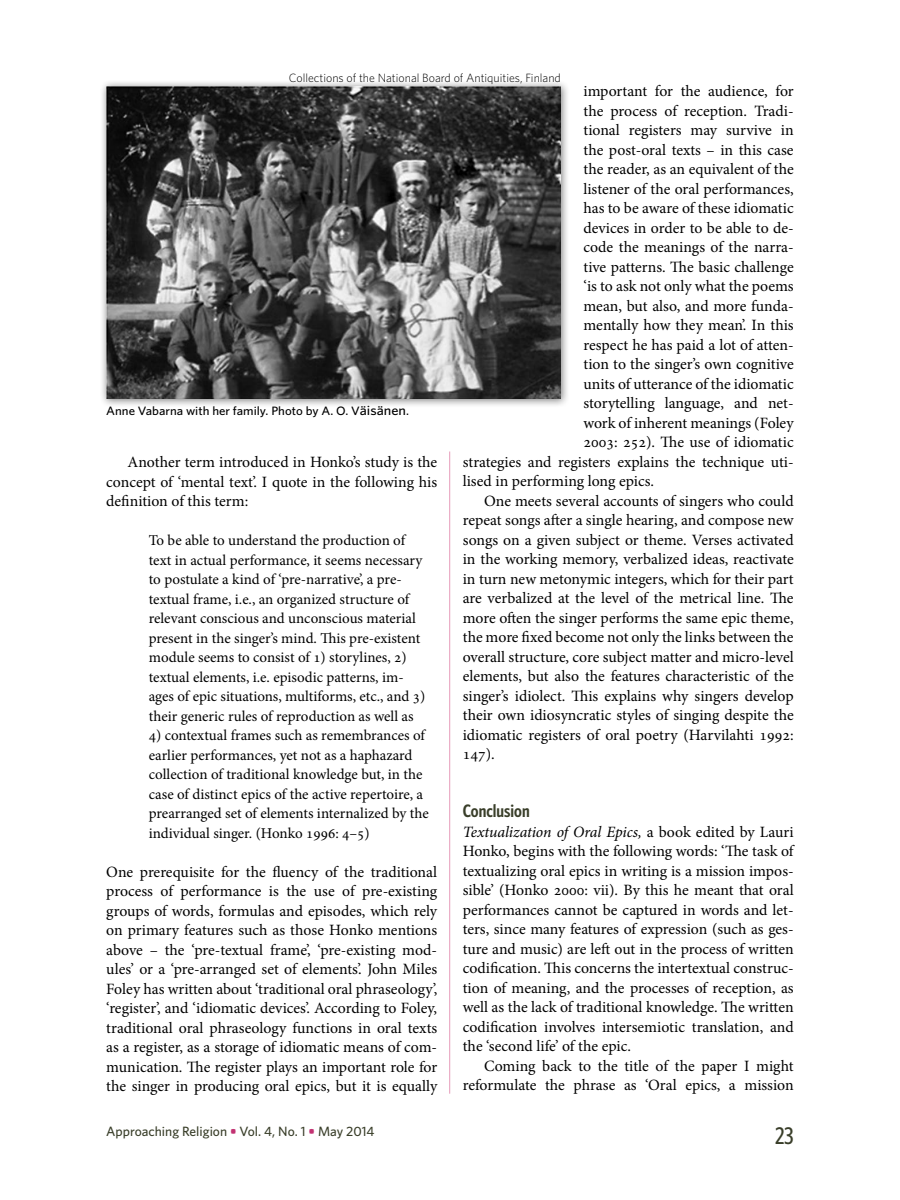
<style>
.page{position:relative;width:900px;height:1200px;background:#fff}
.page>*{position:absolute;margin:0;border:0;box-sizing:border-box;transform-origin:0 0}
.t1{font:500 24px "Whitney Condensed";color:#393e29}
.t2{font:600 18px "Whitney Condensed";color:#393e29}
.t3{font:15.75px/19.5px "Minion Pro";color:#000;text-align:justify}
.t4{font:15px/19.5px "Minion Pro";color:#000}
.t5{font:500 13.5px "Whitney";color:#393e29}
.t6{font:500 12.15px "Whitney";color:#000;scale:1.06 1}
.t7{font:300 12px "Whitney";color:#000}
.s1{font-size:13.5px}
.s2{font-style:italic}
.s3{font-weight:700;color:#c23272}
</style>
<div class="page">
<hr style="left:449px;top:452px;width:1px;height:642px;background:#e69cba">
<div style="left:99px;top:79px;width:472px;height:330px;background:#000;opacity:.5"></div>
<img style="left:106px;top:86px;width:455px;height:313px">
<p class="t7" style="left:289px;top:70px;width:274px">Collections of the National Board of Antiquities, Finland</p>
<p class="t3" style="left:583px;top:82px;width:212px">important for the audience, for</p>
<p class="t3" style="left:583px;top:101px;width:212px">the process of reception. Tradi-</p>
<p class="t3" style="left:583px;top:121px;width:212px">tional registers may survive in</p>
<p class="t3" style="left:583px;top:140px;width:212px">the post-oral texts – in this case</p>
<p class="t3" style="left:583px;top:160px;width:212px">the reader, as an equivalent of the</p>
<p class="t3" style="left:583px;top:179px;width:212px">listener of the oral performances,</p>
<p class="t3" style="left:583px;top:199px;width:212px">has to be aware of these idiomatic</p>
<p class="t3" style="left:583px;top:218px;width:212px">devices in order to be able to de-</p>
<p class="t3" style="left:583px;top:238px;width:212px">code the meanings of the narra-</p>
<p class="t3" style="left:583px;top:257px;width:212px">tive patterns. The basic challenge</p>
<p class="t3" style="left:583px;top:277px;width:212px">‘is to ask not only what the poems</p>
<p class="t3" style="left:583px;top:296px;width:212px">mean, but also, and more funda-</p>
<p class="t3" style="left:583px;top:316px;width:212px">mentally how they mean’. In this</p>
<p class="t3" style="left:583px;top:335px;width:212px">respect he has paid a lot of atten-</p>
<p class="t3" style="left:583px;top:355px;width:212px">tion to the singer’s own cognitive</p>
<p class="t3" style="left:583px;top:374px;width:212px">units of utterance of the idiomatic</p>
<p class="t3" style="left:583px;top:394px;width:212px">storytelling language, and net-</p>
<p class="t3" style="left:583px;top:413px;width:212px">work of inherent meanings (Foley</p>
<p class="t3" style="left:583px;top:433px;width:212px">2003: 252). The use of idiomatic</p>
<p class="t3" style="left:463px;top:452px;width:332px">strategies and registers explains the technique uti-</p>
<p class="t3" style="left:463px;top:472px;width:193px">lised in performing long epics.</p>
<p class="t3" style="left:484px;top:491px;width:311px">One meets several accounts of singers who could</p>
<p class="t3" style="left:463px;top:511px;width:332px">repeat songs after a single hearing, and compose new</p>
<p class="t3" style="left:463px;top:530px;width:332px">songs on a given subject or theme. Verses activated</p>
<p class="t3" style="left:463px;top:550px;width:332px">in the working memory, verbalized ideas, reactivate</p>
<p class="t3" style="left:463px;top:569px;width:332px">in turn new metonymic integers, which for their part</p>
<p class="t3" style="left:463px;top:589px;width:332px">are verbalized at the level of the metrical line. The</p>
<p class="t3" style="left:463px;top:608px;width:332px">more often the singer performs the same epic theme,</p>
<p class="t3" style="left:463px;top:628px;width:332px">the more fixed become not only the links between the</p>
<p class="t3" style="left:463px;top:647px;width:332px">overall structure, core subject matter and micro-level</p>
<p class="t3" style="left:463px;top:667px;width:332px">elements, but also the features characteristic of the</p>
<p class="t3" style="left:463px;top:686px;width:332px">singer’s idiolect. This explains why singers develop</p>
<p class="t3" style="left:463px;top:706px;width:332px">their own idiosyncratic styles of singing despite the</p>
<p class="t3" style="left:463px;top:725px;width:332px">idiomatic registers of oral poetry (Harvilahti 1992:</p>
<p class="t3" style="left:463px;top:745px;width:34px">147).</p>
<p class="t6" style="left:106px;top:402px;width:287px">Anne Vabarna with her family. Photo by A. O. V<span class="s1">äisänen</span>.</p>
<p class="t3" style="left:106px;top:453px;width:332px;text-indent:21px">Another term introduced in Honko’s study is the concept of ‘mental text’. I quote in the following his definition of this term:</p>
<p class="t4" style="left:149px;top:531px;width:278px">To be able to understand the production of text in actual performance, it seems necessary to postulate a kind of ‘pre-narrative’, a pre&shy;textual frame, i.e., an organized structure of relevant conscious and unconscious material present in the singer’s mind. This pre-existent module seems to consist of 1) storylines, 2) textual elements, i.e. episodic patterns, im&shy;ages of epic situations, multiforms, etc., and 3) their generic rules of reproduction as well as</p>
<p class="t4" style="left:149px;top:726px;width:282px">4) contextual frames such as remembrances of earlier performances, yet not as a haphazard collection of traditional knowledge but, in the case of distinct epics of the active repertoire, a prearranged set of elements internalized by the individual singer. (Honko 1996: 4–5)</p>
<p class="t3" style="left:106px;top:862px;width:332px">One prerequisite for the fluency of the traditional process of performance is the use of pre-existing groups of words, formulas and episodes, which rely on primary features such as those Honko mentions above – the ‘pre-textual frame’, ‘pre-existing mod&shy;ules’ or a ‘pre-arranged set of elements’. John Miles Foley has written about ‘traditional oral phraseology’, ‘register’, and ‘idiomatic devices’. According to Foley, traditional oral phraseology functions in oral texts as a register, as a storage of idiomatic means of com&shy;munication. The register plays an important role for the singer in producing oral epics, but it is equally</p>
<p class="t2" style="left:463px;top:800px;width:68px">Conclusion</p>
<p class="t3" style="left:463px;top:822px;width:333px"><span class="s2">Textualization of Oral Epics,</span> a book edited by Lauri Honko, begins with the following words: ‘The task of textualizing oral epics in writing is a mission impos&shy;sible’ (Honko 2000: vii). By this he meant that oral performances cannot be captured in words and let&shy;ters, since many features of expression (such as ges&shy;ture and music) are left out in the process of written codification. This concerns the intertextual construc&shy;tion of meaning, and the processes of reception, as well as the lack of traditional knowledge. The written codification involves intersemiotic translation, and the ‘second life’ of the epic.</p>
<p class="t3" style="left:463px;top:1056px;width:332px;text-align:right">Coming back to the title of the paper I might reformulate the phrase as ‘Oral epics, a mission</p>
<p class="t5" style="left:106px;top:1122px;width:270px">Approaching Religion <span class="s3">•</span> Vol. 4, No. 1 <span class="s3">•</span> May 2014</p>
<h1 class="t1" style="left:775px;top:1121px;width:20px">23</h1>
</div>
